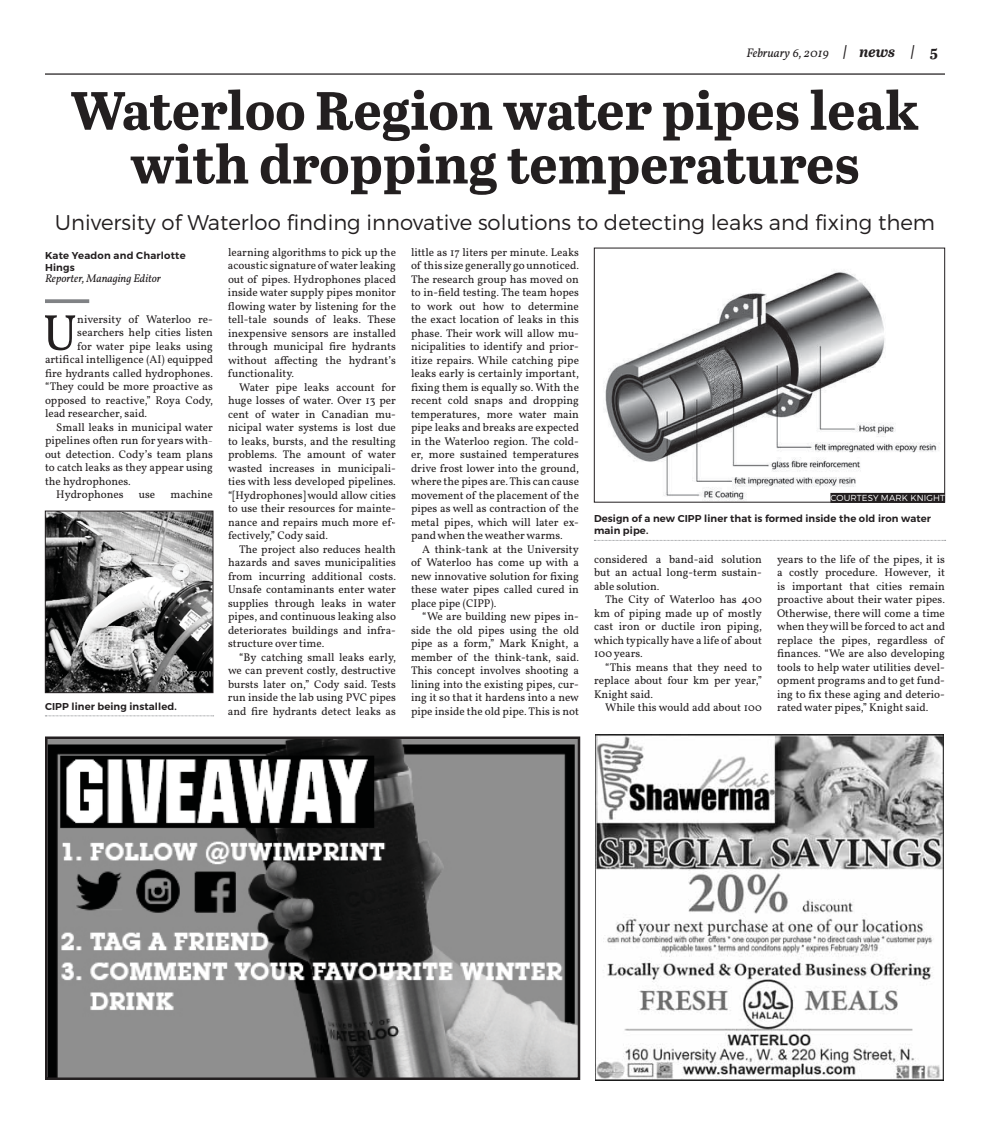
<style>
.page{position:relative;width:990px;height:1125px;background:#fff}
.page>*{position:absolute;margin:0;border:0;box-sizing:border-box;transform-origin:0 0}
.t1{font:700 53.75px/53.8px "Abril Text";color:#231f20;text-align:center}
.t2{font:51px "Vollkorn";color:#231f20}
.t3{font:300 21.25px "Montserrat";color:#231f20}
.t4{font:italic 12.5px "Vollkorn";color:#231f20}
.t5{font:11.25px/13.5px "Vollkorn";color:#231f20;text-align:justify}
.t6{font:italic 11.25px "Vollkorn";color:#231f20}
.t7{font:600 10px/12px "Montserrat";letter-spacing:.01em;color:#231f20}
.t8{font:300 8.75px "Montserrat";letter-spacing:.01em;color:#fff}
.s1{font-family:"Abril Text";font-weight:700;font-size:15px}
.s2{font-family:"Abril Text";font-weight:700;font-style:normal;font-size:15px}
</style>
<div class="page">
<hr style="left:45px;top:73px;width:900px;height:2px;background:#231f20">
<img style="left:596px;top:734px;width:347px;height:347px">
<img style="left:48px;top:740px;width:529px;height:337px">
<div style="left:45px;top:737px;width:535px;height:343px;border:2px solid #231f20"></div>
<svg style="left:45px;top:299px;width:44px;height:4px"></svg>
<img style="left:47px;top:513px;width:164px;height:178px">
<div style="left:45px;top:511px;width:168px;height:182px;border:1px solid #231f20"></div>
<svg style="left:594px;top:540px;width:352px;height:1px"></svg>
<svg style="left:45px;top:716px;width:169px;height:1px"></svg>
<img style="left:605px;top:271px;width:338px;height:229px">
<div style="left:594px;top:248px;width:351px;height:254px;border:1px solid #231f20"></div>
<div style="left:830px;top:493px;width:115px;height:10px;background:#231f20"></div>
<p class="t4" style="left:746px;top:48px;width:193px">February 6, 2019 <span class="s1">| news |</span> <span class="s2">5</span></p>
<p class="t1" style="left:71px;top:90px;width:849px">Waterloo Region water pipes leak with dropping temperatures</p>
<p class="t3" style="left:55px;top:213px;width:882px">University of Waterloo finding innovative solutions to detecting leaks and fixing them</p>
<p class="t5" style="left:228px;top:246px;width:170px">learning algorithms to pick up the</p>
<p class="t5" style="left:228px;top:260px;width:169px">acoustic signature of water leaking</p>
<p class="t5" style="left:228px;top:273px;width:169px">out of pipes. Hydrophones placed</p>
<p class="t5" style="left:228px;top:287px;width:169px">inside water supply pipes monitor</p>
<p class="t5" style="left:228px;top:300px;width:170px">flowing water by listening for the</p>
<p class="t5" style="left:228px;top:314px;width:169px">tell-tale sounds of leaks. These</p>
<p class="t5" style="left:228px;top:327px;width:170px">inexpensive sensors are installed</p>
<p class="t5" style="left:228px;top:341px;width:170px">through municipal fire hydrants</p>
<p class="t5" style="left:228px;top:354px;width:170px">without affecting the hydrant’s</p>
<p class="t5" style="left:228px;top:368px;width:68px">functionality.</p>
<p class="t5" style="left:239px;top:381px;width:158px">Water pipe leaks account for</p>
<p class="t5" style="left:228px;top:395px;width:169px">huge losses of water. Over 13 per</p>
<p class="t5" style="left:228px;top:408px;width:170px">cent of water in Canadian mu-</p>
<p class="t5" style="left:228px;top:422px;width:169px">nicipal water systems is lost due</p>
<p class="t5" style="left:228px;top:435px;width:170px">to leaks, bursts, and the resulting</p>
<p class="t5" style="left:228px;top:449px;width:170px">problems. The amount of water</p>
<p class="t5" style="left:228px;top:462px;width:169px">wasted increases in municipali-</p>
<p class="t5" style="left:228px;top:476px;width:169px">ties with less developed pipelines.</p>
<p class="t5" style="left:228px;top:489px;width:170px">“[Hydrophones] would allow cities</p>
<p class="t5" style="left:228px;top:503px;width:169px">to use their resources for mainte-</p>
<p class="t5" style="left:228px;top:516px;width:169px">nance and repairs much more ef-</p>
<p class="t5" style="left:228px;top:530px;width:102px">fectively,” Cody said.</p>
<p class="t5" style="left:239px;top:543px;width:158px">The project also reduces health</p>
<p class="t5" style="left:228px;top:557px;width:170px">hazards and saves municipalities</p>
<p class="t5" style="left:228px;top:570px;width:170px">from incurring additional costs.</p>
<p class="t5" style="left:228px;top:584px;width:170px">Unsafe contaminants enter water</p>
<p class="t5" style="left:228px;top:597px;width:169px">supplies through leaks in water</p>
<p class="t5" style="left:228px;top:611px;width:170px">pipes, and continuous leaking also</p>
<p class="t5" style="left:228px;top:624px;width:169px">deteriorates buildings and infra-</p>
<p class="t5" style="left:228px;top:638px;width:98px">structure over time.</p>
<p class="t5" style="left:239px;top:651px;width:158px">“By catching small leaks early,</p>
<p class="t5" style="left:228px;top:665px;width:169px">we can prevent costly, destructive</p>
<p class="t5" style="left:228px;top:678px;width:170px">bursts later on,” Cody said. Tests</p>
<p class="t5" style="left:228px;top:692px;width:170px">run inside the lab using PVC pipes</p>
<p class="t5" style="left:228px;top:705px;width:170px">and fire hydrants detect leaks as</p>
<p class="t5" style="left:411px;top:246px;width:170px">little as 17 liters per minute. Leaks</p>
<p class="t5" style="left:411px;top:260px;width:170px">of this size generally go unnoticed.</p>
<p class="t5" style="left:411px;top:273px;width:170px">The research group has moved on</p>
<p class="t5" style="left:411px;top:287px;width:169px">to in-field testing. The team hopes</p>
<p class="t5" style="left:411px;top:300px;width:169px">to work out how to determine</p>
<p class="t5" style="left:411px;top:314px;width:170px">the exact location of leaks in this</p>
<p class="t5" style="left:411px;top:327px;width:170px">phase. Their work will allow mu-</p>
<p class="t5" style="left:411px;top:341px;width:170px">nicipalities to identify and prior-</p>
<p class="t5" style="left:411px;top:354px;width:170px">itize repairs. While catching pipe</p>
<p class="t5" style="left:411px;top:368px;width:169px">leaks early is certainly important,</p>
<p class="t5" style="left:411px;top:381px;width:170px">fixing them is equally so. With the</p>
<p class="t5" style="left:411px;top:395px;width:169px">recent cold snaps and dropping</p>
<p class="t5" style="left:411px;top:408px;width:170px">temperatures, more water main</p>
<p class="t5" style="left:411px;top:422px;width:170px">pipe leaks and breaks are expected</p>
<p class="t5" style="left:411px;top:435px;width:169px">in the Waterloo region. The cold-</p>
<p class="t5" style="left:411px;top:449px;width:170px">er, more sustained temperatures</p>
<p class="t5" style="left:411px;top:462px;width:169px">drive frost lower into the ground,</p>
<p class="t5" style="left:411px;top:476px;width:170px">where the pipes are. This can cause</p>
<p class="t5" style="left:411px;top:489px;width:170px">movement of the placement of the</p>
<p class="t5" style="left:411px;top:503px;width:169px">pipes as well as contraction of the</p>
<p class="t5" style="left:411px;top:516px;width:169px">metal pipes, which will later ex-</p>
<p class="t5" style="left:411px;top:530px;width:153px">pand when the weather warms.</p>
<p class="t5" style="left:422px;top:543px;width:158px">A think-tank at the University</p>
<p class="t5" style="left:411px;top:557px;width:169px">of Waterloo has come up with a</p>
<p class="t5" style="left:411px;top:570px;width:170px">new innovative solution for fixing</p>
<p class="t5" style="left:411px;top:584px;width:170px">these water pipes called cured in</p>
<p class="t5" style="left:411px;top:597px;width:87px">place pipe (CIPP).</p>
<p class="t5" style="left:422px;top:611px;width:158px">“We are building new pipes in-</p>
<p class="t5" style="left:411px;top:624px;width:169px">side the old pipes using the old</p>
<p class="t5" style="left:411px;top:638px;width:169px">pipe as a form,” Mark Knight, a</p>
<p class="t5" style="left:411px;top:651px;width:169px">member of the think-tank, said.</p>
<p class="t5" style="left:411px;top:665px;width:169px">This concept involves shooting a</p>
<p class="t5" style="left:411px;top:678px;width:169px">lining into the existing pipes, cur-</p>
<p class="t5" style="left:411px;top:692px;width:170px">ing it so that it hardens into a new</p>
<p class="t5" style="left:411px;top:705px;width:170px">pipe inside the old pipe. This is not</p>
<p class="t7" style="left:45px;top:250px;width:142px">Kate Yeadon and Charlotte<br>Hings</p>
<p class="t6" style="left:45px;top:275px;width:118px">Reporter, Managing Editor</p>
<p class="t2" style="left:43px;top:313px;width:36px">U</p>
<p class="t5" style="left:77px;top:313px;width:137px">niversity of Waterloo re-</p>
<p class="t5" style="left:77px;top:327px;width:137px">searchers help cities listen</p>
<p class="t5" style="left:77px;top:340px;width:137px">for water pipe leaks using</p>
<p class="t5" style="left:45px;top:354px;width:169px">artifical intelligence (AI) equipped</p>
<p class="t5" style="left:45px;top:367px;width:170px">fire hydrants called hydrophones.</p>
<p class="t5" style="left:45px;top:381px;width:170px">“They could be more proactive as</p>
<p class="t5" style="left:45px;top:394px;width:170px">opposed to reactive,” Roya Cody,</p>
<p class="t5" style="left:45px;top:408px;width:104px">lead researcher, said.</p>
<p class="t5" style="left:56px;top:421px;width:158px">Small leaks in municipal water</p>
<p class="t5" style="left:45px;top:435px;width:170px">pipelines often run for years with-</p>
<p class="t5" style="left:45px;top:448px;width:170px">out detection. Cody’s team plans</p>
<p class="t5" style="left:45px;top:462px;width:169px">to catch leaks as they appear using</p>
<p class="t5" style="left:45px;top:475px;width:87px">the hydrophones.</p>
<p class="t5" style="left:56px;top:489px;width:69px">Hydrophones</p>
<p class="t5" style="left:139px;top:489px;width:18px">use</p>
<p class="t5" style="left:171px;top:489px;width:44px">machine</p>
<p class="t8" style="left:830px;top:494px;width:116px">COURTESY MARK KNIGHT</p>
<p class="t7" style="left:594px;top:513px;width:339px">Design of a new CIPP liner that is formed inside the old iron water main pipe.</p>
<p class="t5" style="left:594px;top:553px;width:170px">considered a band-aid solution</p>
<p class="t5" style="left:594px;top:567px;width:169px">but an actual long-term sustain-</p>
<p class="t5" style="left:594px;top:580px;width:67px">able solution.</p>
<p class="t5" style="left:605px;top:594px;width:158px">The City of Waterloo has 400</p>
<p class="t5" style="left:594px;top:607px;width:169px">km of piping made up of mostly</p>
<p class="t5" style="left:594px;top:621px;width:169px">cast iron or ductile iron piping,</p>
<p class="t5" style="left:594px;top:634px;width:169px">which typically have a life of about</p>
<p class="t5" style="left:594px;top:648px;width:50px">100years.</p>
<p class="t5" style="left:605px;top:661px;width:158px">“This means that they need to</p>
<p class="t5" style="left:594px;top:675px;width:170px">replace about four km per year,”</p>
<p class="t5" style="left:594px;top:688px;width:61px">Knight said.</p>
<p class="t5" style="left:605px;top:702px;width:158px">While this would add about 100</p>
<p class="t5" style="left:777px;top:553px;width:170px">years to the life of the pipes, it is a costly procedure. However, it is important that cities remain proactive about their water pipes.<br>Otherwise, there will come a time when they will be forced to act and replace the pipes, regardless of finances. “We are also developing tools to help water utilities devel&shy;opment programs and to get fund&shy;ing to fix these aging and deterio&shy;rated water pipes,” Knight said.</p>
<p class="t7" style="left:45px;top:701px;width:133px">CIPP liner being installed.</p>
</div>
